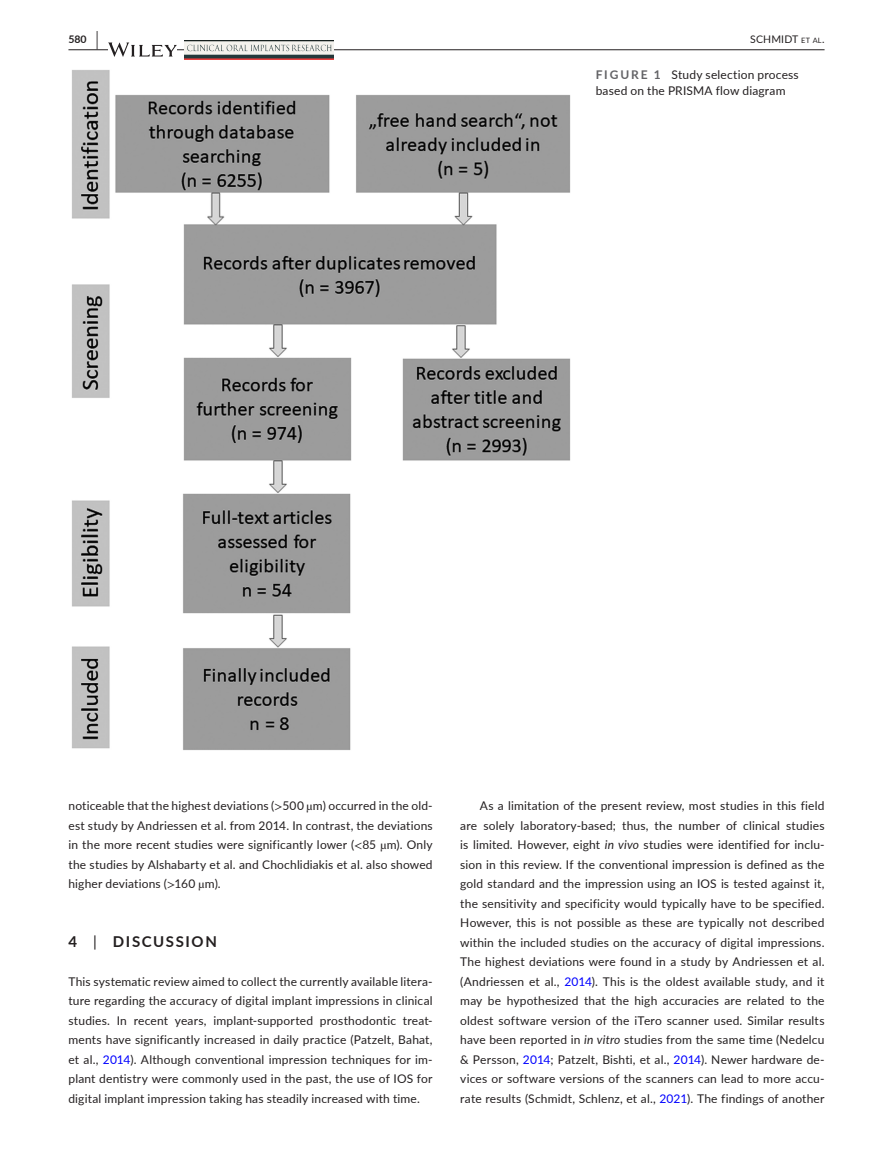
<style>
.page{position:relative;width:893px;height:1174px;background:#fff}
.page>*{position:absolute;margin:0;border:0;box-sizing:border-box;transform-origin:0 0}
.t1{font:700 15px "Lato";letter-spacing:.11em;color:#231f20}
.t2{font:12px/19.5px "Lato";letter-spacing:.015em;color:#231f20;text-align:justify}
.t3{font:10.5px "Lato";letter-spacing:.015em;color:#231f20}
.t4{font:700 10.5px "Lato";color:#231f20}
.s1{font-size:19.5px}
.s2{font-size:7.35px}
.s3{font-weight:700;color:#636366}
.s4{font-family:"STIX"}
.s5{font-weight:400}
.s6{color:#00f}
.s7{font-style:italic}
</style>
<div class="page">
<hr style="left:68px;top:49px;width:756px;height:1px;background:#231f20">
<svg style="left:108px;top:42px;width:69px;height:15px"></svg>
<img style="left:185px;top:40px;width:148px;height:19px">
<img style="left:72px;top:70px;width:498px;height:680px">
<p class="t4" style="left:68px;top:31px;width:31px">580 <span class="s1">|</span></p>
<p class="t3" style="left:750px;top:31px;width:76px">SCHMIDT <span class="s2">et al</span>.</p>
<p class="t2" style="left:596px;top:66px;width:205px;line-height:16.5px"><span class="s3">FIGURE 1</span> Study selection process based on the PRISMA flow diagram</p>
<p class="t2" style="left:68px;top:795px;width:366px">noticeable that the highest deviations (<span class="s4">&gt;</span>500 <span class="s4">µ</span>m) occurred in the old&shy;est study by Andriessen et al. from 2014. In contrast, the deviations in the more recent studies were significantly lower (<span class="s4">&lt;</span>85 <span class="s4">µ</span>m). Only the studies by Alshabarty et al. and Chochlidiakis et al. also showed higher deviations (<span class="s4">&gt;</span>160 <span class="s4">µ</span>m).</p>
<p class="t1" style="left:68px;top:930px;width:150px">4 <span class="s5">|</span> DISCUSSION</p>
<p class="t2" style="left:68px;top:971px;width:366px">This systematic review aimed to collect the currently available litera&shy;ture regarding the accuracy of digital implant impressions in clinical studies. In recent years, implant-supported prosthodontic treat&shy;ments have significantly increased in daily practice (Patzelt, Bahat, et al., <span class="s6">2014</span>). Although conventional impression techniques for im&shy;plant dentistry were commonly used in the past, the use of IOS for digital implant impression taking has steadily increased with time.</p>
<p class="t2" style="left:460px;top:795px;width:366px;text-indent:20px">As a limitation of the present review, most studies in this field are solely laboratory-based; thus, the number of clinical studies is limited. However, eight <span class="s7">in vivo</span> studies were identified for inclu&shy;sion in this review. If the conventional impression is defined as the gold standard and the impression using an IOS is tested against it, the sensitivity and specificity would typically have to be specified.<br>However, this is not possible as these are typically not described within the included studies on the accuracy of digital impressions.<br>The highest deviations were found in a study by Andriessen et al. (Andriessen et al., <span class="s6">2014</span>). This is the oldest available study, and it may be hypothesized that the high accuracies are related to the oldest software version of the iTero scanner used. Similar results have been reported in <span class="s7">in vitro</span> studies from the same time (Nedelcu &amp; Persson, <span class="s6">2014</span>; Patzelt, Bishti, et al., <span class="s6">2014</span>). Newer hardware de&shy;vices or software versions of the scanners can lead to more accu&shy;rate results (Schmidt, Schlenz, et al., <span class="s6">2021</span>). The findings of another</p>
</div>
